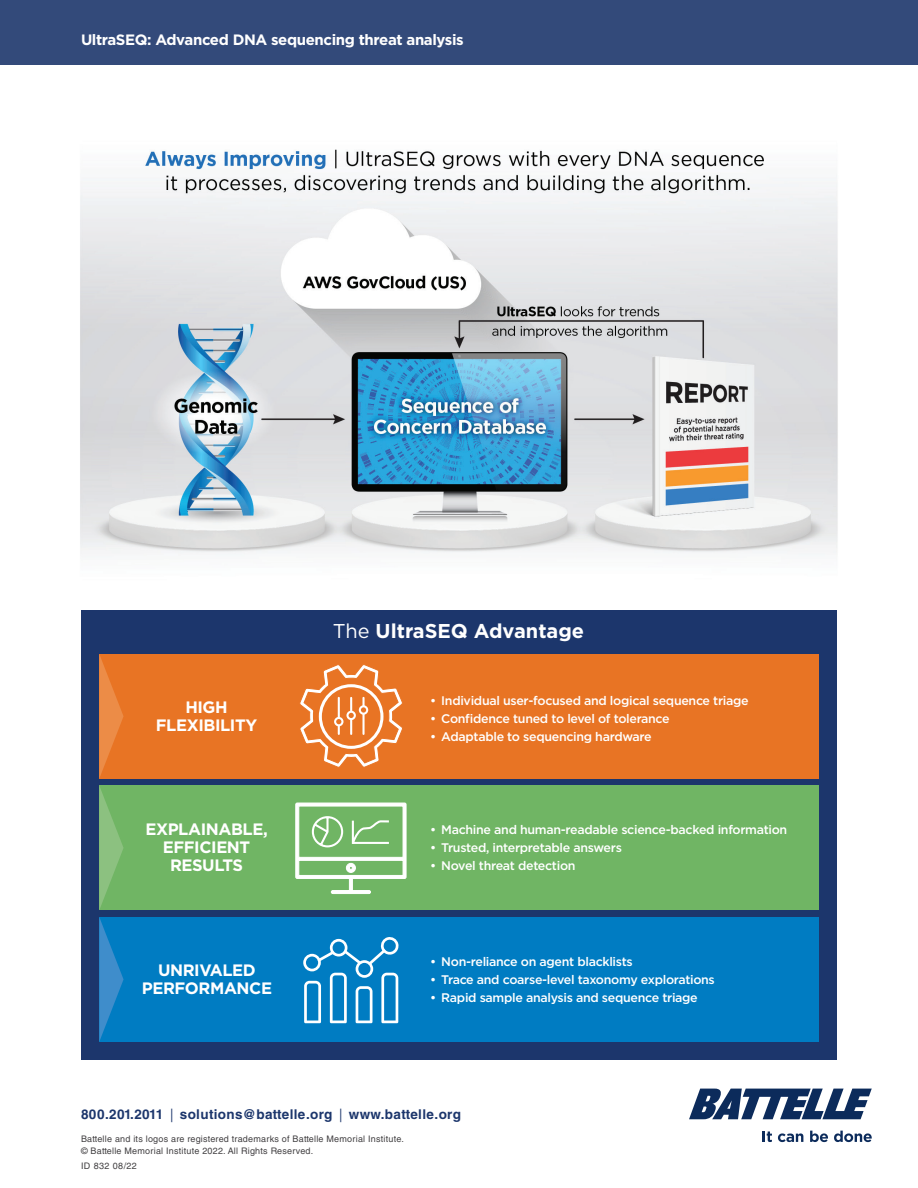
<style>
.page{position:relative;width:918px;height:1188px;background:#fff}
.page>*{position:absolute;margin:0;border:0;box-sizing:border-box;transform-origin:0 0}
.t1{font:700 19.95px "Gotham";color:#fff}
.t2{font:700 16.5px/18px "Gotham";letter-spacing:-.025em;color:#fff;text-align:center}
.t3{font:700 15px "Gotham";letter-spacing:-.025em;color:#fff}
.t4{font:700 13.5px "Helvetica LT Std";letter-spacing:.025em;color:#1c366c}
.t5{font:500 12.45px "Gotham";letter-spacing:-.025em;color:#fff}
.t6{font:9px/12px "Helvetica LT Std";letter-spacing:.025em;color:#413f41}
.s1{font-weight:400}
</style>
<div class="page">
<svg style="left:689px;top:1089px;width:183px;height:30px"></svg>
<svg style="left:763px;top:1131px;width:9px;height:11px"></svg>
<svg style="left:778px;top:1133px;width:25px;height:9px"></svg>
<svg style="left:810px;top:1131px;width:18px;height:11px"></svg>
<svg style="left:834px;top:1131px;width:38px;height:11px"></svg>
<div style="left:0;top:0;width:918px;height:65px;background:#334a7a"></div>
<div style="left:81px;top:610px;width:756px;height:450px;background:#1c366c"></div>
<div style="left:99px;top:654px;width:720px;height:125px;background:#e87424"></div>
<svg style="left:299px;top:664px;width:104px;height:104px"></svg>
<div style="left:319px;top:684px;width:65px;height:65px;border:3px solid #fff;border-radius:50%"></div>
<hr style="left:350px;top:698px;width:2px;height:36px;background:#fff">
<hr style="left:338px;top:698px;width:2px;height:36px;background:#fff">
<div style="left:335px;top:718px;width:7px;height:7px;background:#e87424;border-radius:50%"></div>
<div style="left:334px;top:717px;width:10px;height:9px;border:2px solid #fff;border-radius:50%"></div>
<div style="left:348px;top:712px;width:7px;height:7px;background:#e87424;border-radius:50%"></div>
<div style="left:346px;top:711px;width:10px;height:9px;border:2px solid #fff;border-radius:50%"></div>
<hr style="left:362px;top:698px;width:3px;height:36px;background:#fff">
<div style="left:360px;top:706px;width:7px;height:8px;background:#e87424;border-radius:50%"></div>
<div style="left:359px;top:705px;width:9px;height:10px;border:2px solid #fff;border-radius:50%"></div>
<div style="left:99px;top:786px;width:720px;height:124px;background:#70b564"></div>
<svg style="left:296px;top:803px;width:110px;height:91px"></svg>
<div style="left:99px;top:917px;width:720px;height:125px;background:#007cc2"></div>
<svg style="left:303px;top:937px;width:96px;height:86px"></svg>
<svg style="left:99px;top:655px;width:25px;height:123px"></svg>
<svg style="left:99px;top:787px;width:25px;height:122px"></svg>
<svg style="left:99px;top:918px;width:25px;height:123px"></svg>
<img style="left:80px;top:149px;width:758px;height:406px">
<p class="t3" style="left:81px;top:30px;width:384px">UltraSEQ: Advanced DNA sequencing threat analysis</p>
<h2 class="t2" style="left:156px;top:698px;width:103px">HIGH<br>FLEXIBILITY</h2>
<h2 class="t2" style="left:145px;top:820px;width:124px">EXPLAINABLE,<br>EFFICIENT<br>RESULTS</h2>
<h2 class="t2" style="left:142px;top:961px;width:132px">UNRIVALED<br>PERFORMANCE</h2>
<h1 class="t1" style="left:333px;top:618px;width:253px"><span class="s1">The</span> UltraSEQ Advantage</h1>
<p class="t5" style="left:430px;top:692px;width:320px">• Individual user-focused and logical sequence triage</p>
<p class="t5" style="left:430px;top:710px;width:241px">• Confidence tuned to level of tolerance</p>
<p class="t5" style="left:430px;top:728px;width:223px">• Adaptable to sequencing hardware</p>
<p class="t5" style="left:430px;top:822px;width:359px">• Machine and human-readable science-backed information</p>
<p class="t5" style="left:430px;top:840px;width:193px">• Trusted, interpretable answers</p>
<p class="t5" style="left:430px;top:858px;width:147px">• Novel threat detection</p>
<p class="t5" style="left:430px;top:953px;width:204px">• Non-reliance on agent blacklists</p>
<p class="t5" style="left:430px;top:971px;width:286px">• Trace and coarse-level taxonomy explorations</p>
<p class="t5" style="left:430px;top:989px;width:269px">• Rapid sample analysis and sequence triage</p>
<p class="t4" style="left:81px;top:1106px;width:381px">800.201.2011 solutions@battelle.org www.battelle.org</p>
<p class="t6" style="left:81px;top:1133px;width:324px">Battelle and its logos are registered trademarks of Battelle Memorial Institute. © Battelle Memorial Institute 2022. All Rights Reserved.</p>
<p class="t6" style="left:81px;top:1160px;width:57px">ID 832 08/22</p>
</div>
